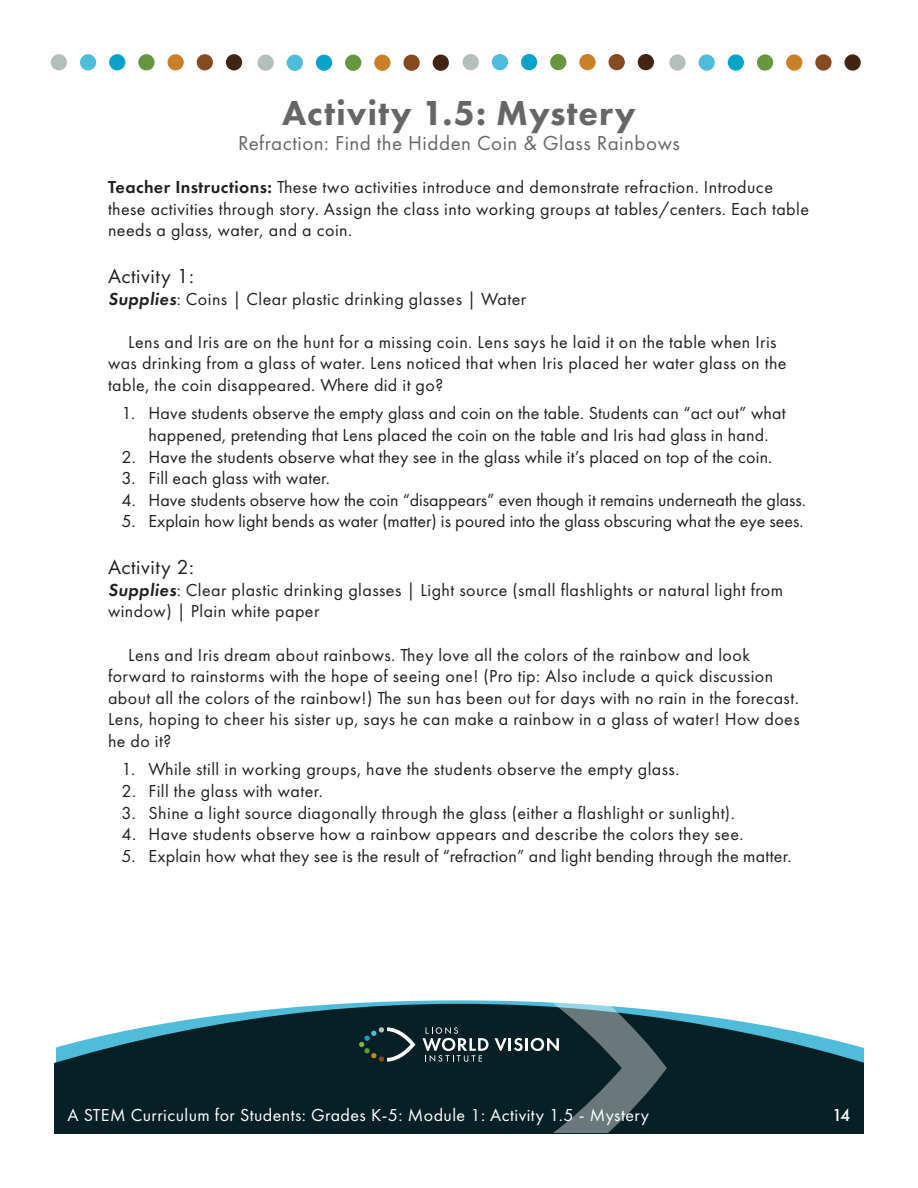
<style>
.page{position:relative;width:918px;height:1188px;background:#fff}
.page>*{position:absolute;margin:0;border:0;box-sizing:border-box;transform-origin:0 0}
.BODY{font:800 36px "Futura PT";letter-spacing:.025em;color:#666}
.BODY-2{font:21px "Futura PT";letter-spacing:.025em;color:#666}
.BODY-3{font:21px "Futura PT";letter-spacing:.025em;color:#231f20}
.BODY-4{font:18px/21.6px "Futura PT";letter-spacing:.025em;color:#231f20}
.BODY-5{font:18px "Futura PT";color:#231f20}
.BODY-6{font:18px "Futura PT";letter-spacing:.025em;color:#fff}
.BODY-7{font:500 18px "Futura PT";color:#fff}
.s1{font-weight:600}
.s2{font-weight:600;font-style:italic}
</style>
<div class="page">
<svg style="left:54px;top:1004px;width:810px;height:130px;background:#304c52"></svg>
<div style="left:433px;top:55px;width:16px;height:16px;background:#422412;border-radius:50%"></div>
<div style="left:403px;top:55px;width:17px;height:16px;background:#854a1f;border-radius:50%"></div>
<div style="left:374px;top:55px;width:17px;height:16px;background:#c98029;border-radius:50%"></div>
<div style="left:345px;top:55px;width:16px;height:16px;background:#669640;border-radius:50%"></div>
<div style="left:316px;top:55px;width:16px;height:16px;background:#08a3c9;border-radius:50%"></div>
<div style="left:287px;top:55px;width:16px;height:16px;background:#4fbdd9;border-radius:50%"></div>
<div style="left:258px;top:55px;width:16px;height:16px;background:#b3bfb8;border-radius:50%"></div>
<div style="left:226px;top:54px;width:16px;height:16px;background:#422412;border-radius:50%"></div>
<div style="left:197px;top:54px;width:16px;height:16px;background:#854a1f;border-radius:50%"></div>
<div style="left:168px;top:54px;width:16px;height:16px;background:#c98029;border-radius:50%"></div>
<div style="left:138px;top:54px;width:17px;height:16px;background:#669640;border-radius:50%"></div>
<div style="left:109px;top:54px;width:16px;height:16px;background:#08a3c9;border-radius:50%"></div>
<div style="left:80px;top:54px;width:16px;height:16px;background:#4fbdd9;border-radius:50%"></div>
<div style="left:51px;top:54px;width:16px;height:16px;background:#b3bfb8;border-radius:50%"></div>
<div style="left:845px;top:54px;width:16px;height:17px;background:#422412;border-radius:50%"></div>
<div style="left:815px;top:54px;width:17px;height:17px;background:#854a1f;border-radius:50%"></div>
<div style="left:786px;top:54px;width:16px;height:17px;background:#c98029;border-radius:50%"></div>
<div style="left:757px;top:54px;width:16px;height:17px;background:#669640;border-radius:50%"></div>
<div style="left:728px;top:54px;width:16px;height:17px;background:#08a3c9;border-radius:50%"></div>
<div style="left:699px;top:54px;width:16px;height:17px;background:#4fbdd9;border-radius:50%"></div>
<div style="left:669px;top:54px;width:17px;height:17px;background:#b3bfb8;border-radius:50%"></div>
<div style="left:638px;top:54px;width:16px;height:16px;background:#422412;border-radius:50%"></div>
<div style="left:609px;top:54px;width:16px;height:16px;background:#854a1f;border-radius:50%"></div>
<div style="left:579px;top:54px;width:17px;height:16px;background:#c98029;border-radius:50%"></div>
<div style="left:550px;top:54px;width:16px;height:16px;background:#669640;border-radius:50%"></div>
<div style="left:521px;top:54px;width:16px;height:16px;background:#08a3c9;border-radius:50%"></div>
<div style="left:492px;top:54px;width:16px;height:16px;background:#4fbdd9;border-radius:50%"></div>
<div style="left:463px;top:54px;width:16px;height:16px;background:#b3bfb8;border-radius:50%"></div>
<svg style="left:359px;top:1003px;width:308px;height:130px;background:#223a3f"></svg>
<p class="BODY" style="left:282px;top:90px;width:355px">Activity 1.5: Mystery</p>
<p class="BODY-2" style="left:238px;top:130px;width:443px">Refraction: Find the Hidden Coin &amp; Glass Rainbows</p>
<p class="BODY-4" style="left:108px;top:176px;width:703px"><span class="s1">Teacher Instructions:</span> These two activities introduce and demonstrate refraction. Introduce these activities through story. Assign the class into working groups at tables/centers. Each table needs a glass, water, and a coin.</p>
<p class="BODY-3" style="left:108px;top:264px;width:88px">Activity 1:</p>
<p class="BODY-4" style="left:108px;top:288px;width:420px"><span class="s2">Supplies</span>: Coins | Clear plastic drinking glasses | Water</p>
<p class="BODY-4" style="left:108px;top:331px;width:680px;text-indent:20px">Lens and Iris are on the hunt for a missing coin. Lens says he laid it on the table when Iris was drinking from a glass of water. Lens noticed that when Iris placed her water glass on the table, the coin disappeared. Where did it go?</p>
<p class="BODY-4" style="left:122px;top:403px;width:666px;text-align:center">1. Have students observe the empty glass and coin on the table. Students can “act out” what happened, pretending that Lens placed the coin on the table and Iris had glass in hand.</p>
<p class="BODY-4" style="left:122px;top:446px;width:652px">2. Have the students observe what they see in the glass while it’s placed on top of the coin.</p>
<p class="BODY-4" style="left:122px;top:467px;width:210px">3. Fill each glass with water.</p>
<p class="BODY-5" style="left:122px;top:489px;width:686px">4. Have students observe how the coin “disappears” even though it remains underneath the glass.</p>
<p class="BODY-5" style="left:122px;top:511px;width:684px">5. Explain how light bends as water (matter) is poured into the glass obscuring what the eye sees.</p>
<p class="BODY-3" style="left:108px;top:555px;width:88px">Activity 2:</p>
<p class="BODY-4" style="left:108px;top:579px;width:677px"><span class="s2">Supplies</span>: Clear plastic drinking glasses | Light source (small flashlights or natural light from window) | Plain white paper</p>
<p class="BODY-4" style="left:108px;top:644px;width:693px;text-indent:20px">Lens and Iris dream about rainbows. They love all the colors of the rainbow and look forward to rainstorms with the hope of seeing one! (Pro tip: Also include a quick discussion about all the colors of the rainbow!) The sun has been out for days with no rain in the forecast.<br>Lens, hoping to cheer his sister up, says he can make a rainbow in a glass of water! How does he do it?</p>
<p class="BODY-4" style="left:122px;top:758px;width:559px">1. While still in working groups, have the students observe the empty glass.</p>
<p class="BODY-4" style="left:122px;top:780px;width:203px">2. Fill the glass with water.</p>
<p class="BODY-4" style="left:122px;top:802px;width:615px">3. Shine a light source diagonally through the glass (either a flashlight or sunlight).</p>
<p class="BODY-4" style="left:122px;top:823px;width:624px">4. Have students observe how a rainbow appears and describe the colors they see.</p>
<p class="BODY-4" style="left:122px;top:845px;width:671px">5. Explain how what they see is the result of “refraction” and light bending through the matter.</p>
<p class="BODY-6" style="left:68px;top:1104px;width:583px">A STEM Curriculum for Students: Grades K-5: Module 1: Activity 1.5 - Mystery</p>
<p class="BODY-7" style="left:832px;top:1104px;width:20px">14</p>
</div>
